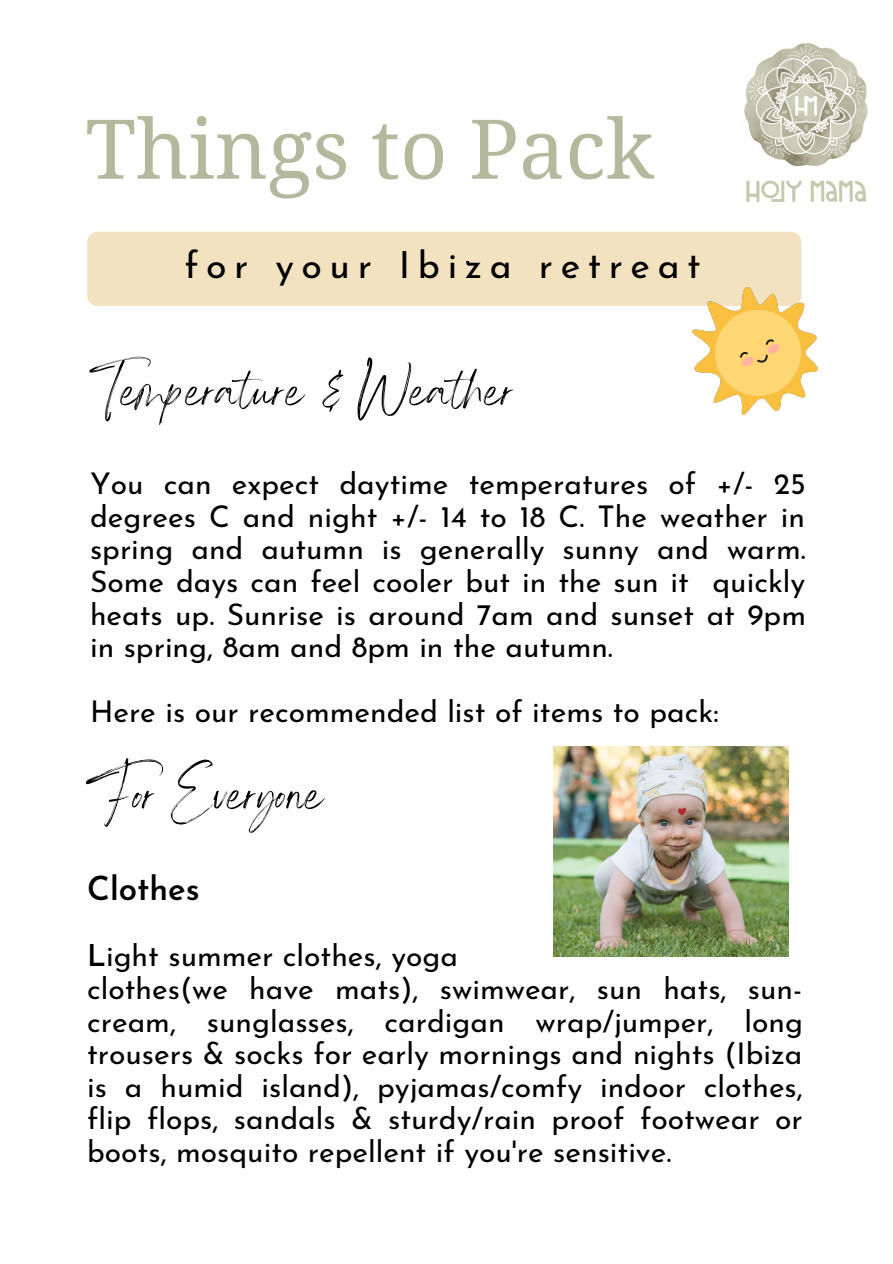
<style>
.page{position:relative;width:893px;height:1264px;background:#fff}
.page>*{position:absolute;margin:0;border:0;box-sizing:border-box;transform-origin:0 0}
.t1{font:82.5px "Noto Serif";color:#b4b99e}
.t2{font:69px "Angella White";color:#000}
.t3{font:37.5px "Josefin Sans";letter-spacing:.205em;color:#000}
.t4{font:600 33px "Josefin Sans";color:#000}
.t5{font:30px/32.5px "Josefin Sans";color:#000;text-align:justify}
.s1{font-weight:600}
</style>
<div class="page">
<div style="left:87px;top:232px;width:714px;height:74px;background:#f2e2c0;border-radius:10px"></div>
<img style="left:744px;top:43px;width:124px;height:159px">
<img style="left:553px;top:746px;width:235px;height:210px">
<img style="left:692px;top:287px;width:125px;height:127px">
<h1 class="t1" style="left:85px;top:91px;width:570px">Things to Pack</h1>
<p class="t3" style="left:184px;top:250px;width:518px">for your Ibiza retreat</p>
<h2 class="t2" style="left:89px;top:347px;width:428px">Temperature &amp; Weather</h2>
<p class="t5" style="left:90px;top:470px;width:717px">You can expect daytime temperatures of +/- 25 degrees C and night +/- 14 to 18 C. The weather in spring and autumn is generally sunny and warm.<br>Some days can feel cooler but in the sun it quickly heats up. Sunrise is around 7am and sunset at 9pm in spring, 8am and 8pm in the autumn.</p>
<p class="t5" style="left:90px;top:698px;width:630px">Here is our recommended list of items to pack:</p>
<h2 class="t2" style="left:85px;top:750px;width:240px">For Everyone</h2>
<p class="t4" style="left:87px;top:875px;width:114px">Clothes</p>
<p class="t5" style="left:87px;top:942px;width:717px;text-align:left"><span class="s1">L</span>ight summer clothes, yoga<br>clothes(we have mats), swimwear, sun hats, sun&shy;cream, sunglasses, cardigan wrap/jumper, long trousers &amp; socks for early mornings and nights (Ibiza is a humid island), pyjamas/comfy indoor clothes, flip flops, sandals &amp; sturdy/rain proof footwear or boots, mosquito repellent if you're sensitive.</p>
</div>
